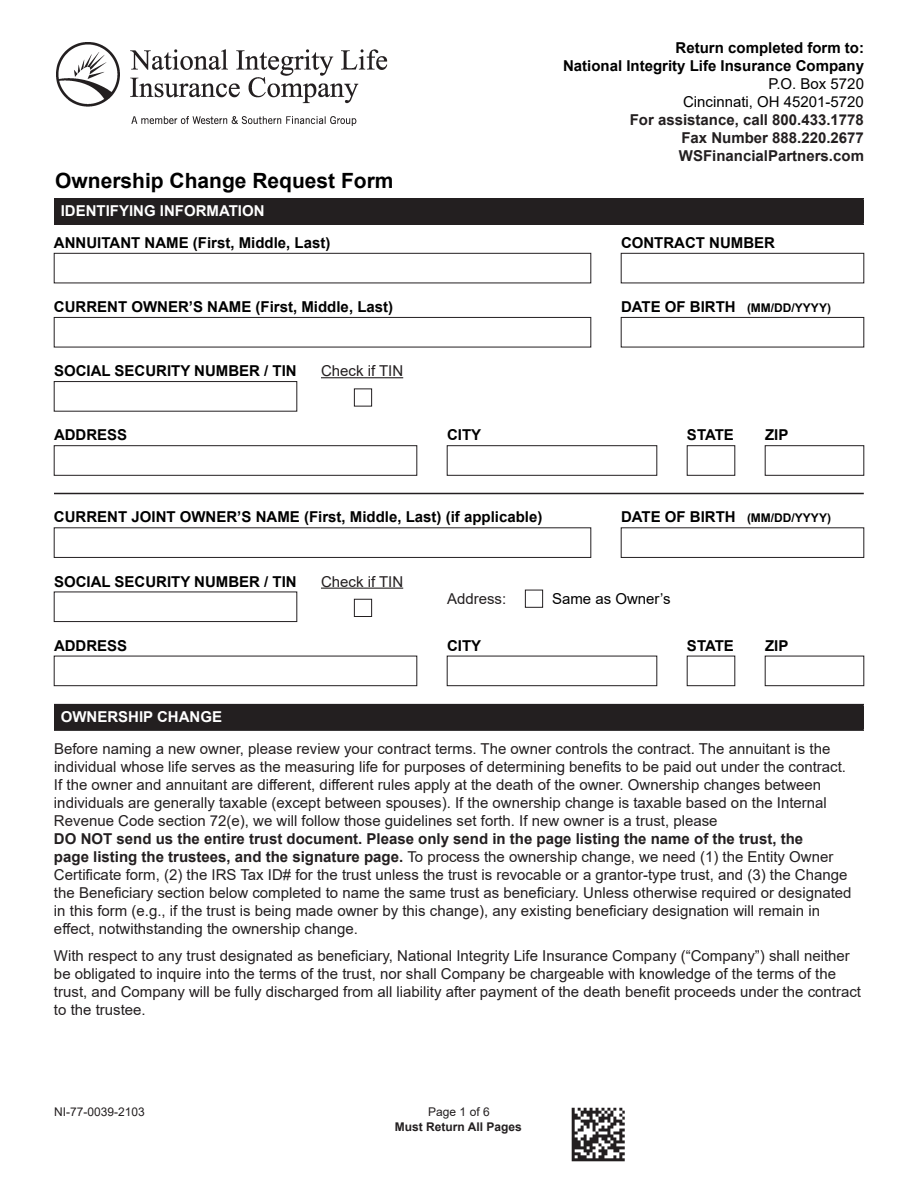
<style>
.page{position:relative;width:918px;height:1188px;background:#fff}
.page>*{position:absolute;margin:0;border:0;box-sizing:border-box;transform-origin:0 0}
.t1{font:700 21px "Arial";color:#000}
.t2{font:15px/18px "Arial";color:#231f20}
.t3{font:700 15px/18px "Arial";color:#000;text-align:right}
.t4{font:700 15px/18px "Arial";color:#231f20;text-align:justify}
.t5{font:15px/18px "Arial";color:#000;text-align:right}
.t6{font:700 15px "Arial";color:#fff}
.t7{font:700 12px "Arial";color:#000}
.t8{font:12px "Arial";color:#231f20}
.t9{font:700 12px "Arial";color:#231f20}
.s1{font-weight:700}
</style>
<div class="page">
<img style="left:56px;top:43px;width:332px;height:83px">
<div style="left:55px;top:199px;width:808px;height:25px;background:#231f20"></div>
<hr style="left:54px;top:198px;width:810px;height:2px;background:#231f20">
<hr style="left:54px;top:200px;width:2px;height:24px;background:#231f20">
<hr style="left:862px;top:200px;width:2px;height:24px;background:#231f20">
<hr style="left:54px;top:224px;width:810px;height:1px;background:#231f20">
<div style="left:55px;top:705px;width:808px;height:25px;background:#231f20"></div>
<hr style="left:54px;top:704px;width:810px;height:1px;background:#231f20">
<hr style="left:54px;top:705px;width:2px;height:24px;background:#231f20">
<hr style="left:862px;top:705px;width:2px;height:24px;background:#231f20">
<hr style="left:54px;top:729px;width:810px;height:2px;background:#231f20">
<div style="left:54px;top:253px;width:537px;height:30px;border:1px solid #231f20"></div>
<div style="left:54px;top:317px;width:537px;height:30px;border:1px solid #231f20"></div>
<div style="left:54px;top:528px;width:537px;height:30px;border:1px solid #231f20"></div>
<div style="left:621px;top:253px;width:243px;height:30px;border:1px solid #231f20"></div>
<hr style="left:321px;top:377px;width:82px;height:1px;background:#231f20">
<hr style="left:321px;top:588px;width:82px;height:1px;background:#231f20">
<div style="left:354px;top:388px;width:18px;height:18px;border:1px solid #231f20"></div>
<div style="left:354px;top:599px;width:18px;height:18px;border:1px solid #231f20"></div>
<div style="left:54px;top:381px;width:243px;height:30px;border:1px solid #231f20"></div>
<div style="left:54px;top:592px;width:243px;height:30px;border:1px solid #231f20"></div>
<div style="left:621px;top:317px;width:243px;height:30px;border:1px solid #231f20"></div>
<div style="left:621px;top:528px;width:243px;height:30px;border:1px solid #231f20"></div>
<div style="left:447px;top:446px;width:210px;height:30px;border:1px solid #231f20"></div>
<div style="left:447px;top:656px;width:210px;height:30px;border:1px solid #231f20"></div>
<div style="left:687px;top:446px;width:48px;height:30px;border:1px solid #231f20"></div>
<div style="left:687px;top:656px;width:48px;height:30px;border:1px solid #231f20"></div>
<div style="left:765px;top:446px;width:99px;height:30px;border:1px solid #231f20"></div>
<div style="left:765px;top:656px;width:99px;height:30px;border:1px solid #231f20"></div>
<div style="left:54px;top:446px;width:363px;height:30px;border:1px solid #231f20"></div>
<div style="left:54px;top:656px;width:363px;height:30px;border:1px solid #231f20"></div>
<div style="left:525px;top:590px;width:18px;height:18px;border:1px solid #231f20"></div>
<hr style="left:54px;top:493px;width:810px;height:1px;background:#231f20">
<svg style="left:572px;top:1108px;width:53px;height:53px"></svg>
<h1 class="t1" style="left:55px;top:165px;width:340px">Ownership Change Request Form</h1>
<p class="t6" style="left:61px;top:200px;width:205px">IDENTIFYING INFORMATION</p>
<p class="t3" style="left:54px;top:234px;width:278px">ANNUITANT NAME (First, Middle, Last)</p>
<p class="t3" style="left:54px;top:298px;width:341px">CURRENT OWNER’S NAME (First, Middle, Last)</p>
<p class="t3" style="left:54px;top:362px;width:244px">SOCIAL SECURITY NUMBER / TIN</p>
<p class="t3" style="left:54px;top:426px;width:75px">ADDRESS</p>
<p class="t2" style="left:321px;top:362px;width:84px">Check if TIN</p>
<p class="t3" style="left:447px;top:426px;width:36px">CITY</p>
<p class="t3" style="left:563px;top:39px;width:302px">Return completed form to:<br>National Integrity Life Insurance Company</p>
<p class="t5" style="left:683px;top:75px;width:182px">P.O. Box 5720<br>Cincinnati, OH 45201-5720</p>
<p class="t4" style="left:679px;top:111px;width:187px;text-indent:-49px">For assistance, call 800.433.1778<br>Fax Number 888.220.2677<br>WSFinancialPartners.com</p>
<p class="t3" style="left:621px;top:234px;width:156px">CONTRACT NUMBER</p>
<p class="t3" style="left:621px;top:298px;width:116px">DATE OF BIRTH</p>
<p class="t7" style="left:747px;top:299px;width:85px">(MM/DD/YYYY)</p>
<p class="t3" style="left:687px;top:426px;width:48px">STATE</p>
<p class="t3" style="left:765px;top:426px;width:25px">ZIP</p>
<p class="t3" style="left:54px;top:508px;width:490px">CURRENT JOINT OWNER’S NAME (First, Middle, Last) (if applicable)</p>
<p class="t3" style="left:54px;top:572px;width:244px">SOCIAL SECURITY NUMBER / TIN</p>
<p class="t2" style="left:321px;top:572px;width:84px">Check if TIN</p>
<p class="t3" style="left:621px;top:508px;width:116px">DATE OF BIRTH</p>
<p class="t7" style="left:747px;top:510px;width:85px">(MM/DD/YYYY)</p>
<p class="t3" style="left:54px;top:637px;width:75px">ADDRESS</p>
<p class="t2" style="left:447px;top:590px;width:61px">Address:</p>
<p class="t5" style="left:552px;top:590px;width:120px">Same as Owner’s</p>
<p class="t3" style="left:447px;top:637px;width:36px">CITY</p>
<p class="t3" style="left:687px;top:637px;width:48px">STATE</p>
<p class="t3" style="left:765px;top:637px;width:25px">ZIP</p>
<p class="t6" style="left:61px;top:706px;width:163px">OWNERSHIP CHANGE</p>
<p class="t2" style="left:54px;top:739px;width:794px">Before naming a new owner, please review your contract terms. The owner controls the contract. The annuitant is the individual whose life serves as the measuring life for purposes of determining benefits to be paid out under the contract.<br>If the owner and annuitant are different, different rules apply at the death of the owner. Ownership changes between individuals are generally taxable (except between spouses). If the ownership change is taxable based on the Internal Revenue Code section 72(e), we will follow those guidelines set forth. If new owner is a trust, please</p>
<p class="t2" style="left:54px;top:829px;width:799px"><span class="s1">DO NOT send us the entire trust document. Please only send in the page listing the name of the trust, the<br>page listing the trustees, and the signature page.</span> To process the ownership change, we need (1) the Entity Owner Certificate form, (2) the IRS Tax ID# for the trust unless the trust is revocable or a grantor-type trust, and (3) the Change the Beneficiary section below completed to name the same trust as beneficiary. Unless otherwise required or designated in this form (e.g., if the trust is being made owner by this change), any existing beneficiary designation will remain in effect, notwithstanding the ownership change.</p>
<p class="t2" style="left:54px;top:946px;width:809px">With respect to any trust designated as beneficiary, National Integrity Life Insurance Company (“Company”) shall neither be obligated to inquire into the terms of the trust, nor shall Company be chargeable with knowledge of the terms of the trust, and Company will be fully discharged from all liability after payment of the death benefit proceeds under the contract to the trustee.</p>
<p class="t8" style="left:54px;top:1103px;width:92px">NI-77-0039-2103</p>
<p class="t8" style="left:428px;top:1103px;width:63px">Page 1 of 6</p>
<p class="t9" style="left:395px;top:1119px;width:128px">Must Return All Pages</p>
</div>
